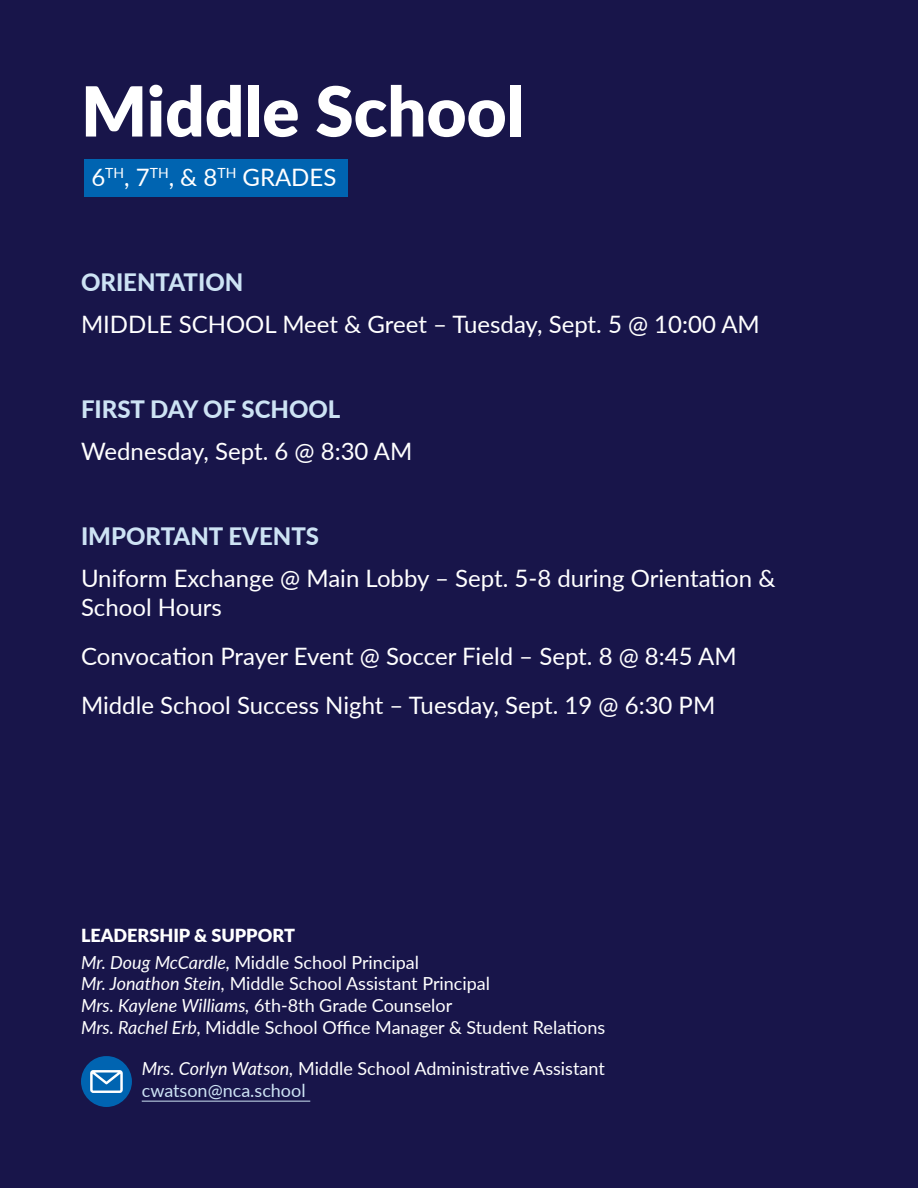
<style>
.page{position:relative;width:918px;height:1188px;background:#18154a}
.page>*{position:absolute;margin:0;border:0;box-sizing:border-box;transform-origin:0 0}
.paragraph{font:900 69px "Lato";color:#fff}
.paragraph-2{font:24px/28.8px "Lato";color:#fff}
.paragraph-3{font:800 24px "Lato";color:#cde3f4}
.paragraph-4{font:18px "Lato";color:#fff}
.paragraph-5{font:18px "Lato";color:#cde3f4}
.paragraph-6{font:900 18px "Lato";color:#fff}
.s1{font-style:italic}
</style>
<div class="page">
<div style="left:84px;top:159px;width:264px;height:38px;background:#0064b1"></div>
<hr style="left:142px;top:1101px;width:168px;height:1px;background:#cde3f4">
<svg style="left:81px;top:1056px;width:51px;height:51px"></svg>
<p class="paragraph" style="left:81px;top:59px;width:445px">Middle School</p>
<p class="paragraph-2" style="left:91px;top:162px;width:247px">6<sup>TH</sup>, 7<sup>TH</sup>, &amp; 8<sup>TH</sup> GRADES</p>
<p class="paragraph-3" style="left:81px;top:264px;width:164px">ORIENTATION</p>
<p class="paragraph-2" style="left:81px;top:309px;width:680px">MIDDLE SCHOOL Meet &amp; Greet – Tuesday, Sept. 5 @ 10:00 AM</p>
<p class="paragraph-3" style="left:81px;top:391px;width:261px">FIRST DAY OF SCHOOL</p>
<p class="paragraph-2" style="left:81px;top:436px;width:333px">Wednesday, Sept. 6 @ 8:30 AM</p>
<p class="paragraph-3" style="left:81px;top:518px;width:240px">IMPORTANT EVENTS</p>
<p class="paragraph-2" style="left:81px;top:563px;width:696px">Uniform Exchange @ Main Lobby – Sept. 5-8 during Orientation &amp;<br>School Hours</p>
<p class="paragraph-2" style="left:81px;top:641px;width:657px">Convocation Prayer Event @ Soccer Field – Sept. 8 @ 8:45 AM</p>
<p class="paragraph-2" style="left:81px;top:690px;width:636px">Middle School Success Night – Tuesday, Sept. 19 @ 6:30 PM</p>
<p class="paragraph-6" style="left:81px;top:922px;width:215px">LEADERSHIP &amp; SUPPORT</p>
<p class="paragraph-4" style="left:81px;top:949px;width:340px"><span class="s1">Mr. Doug McCardle,</span> Middle School Principal</p>
<p class="paragraph-4" style="left:81px;top:971px;width:411px"><span class="s1">Mr. Jonathon Stein,</span> Middle School Assistant Principal</p>
<p class="paragraph-4" style="left:81px;top:992px;width:373px"><span class="s1">Mrs. Kaylene Williams,</span> 6th-8th Grade Counselor</p>
<p class="paragraph-4" style="left:81px;top:1014px;width:526px"><span class="s1">Mrs. Rachel Erb,</span> Middle School Office Manager &amp; Student Relations</p>
<p class="paragraph-4" style="left:142px;top:1056px;width:465px"><span class="s1">Mrs. Corlyn Watson,</span> Middle School Administrative Assistant</p>
<p class="paragraph-5" style="left:142px;top:1078px;width:165px">cwatson@nca.school</p>
</div>
